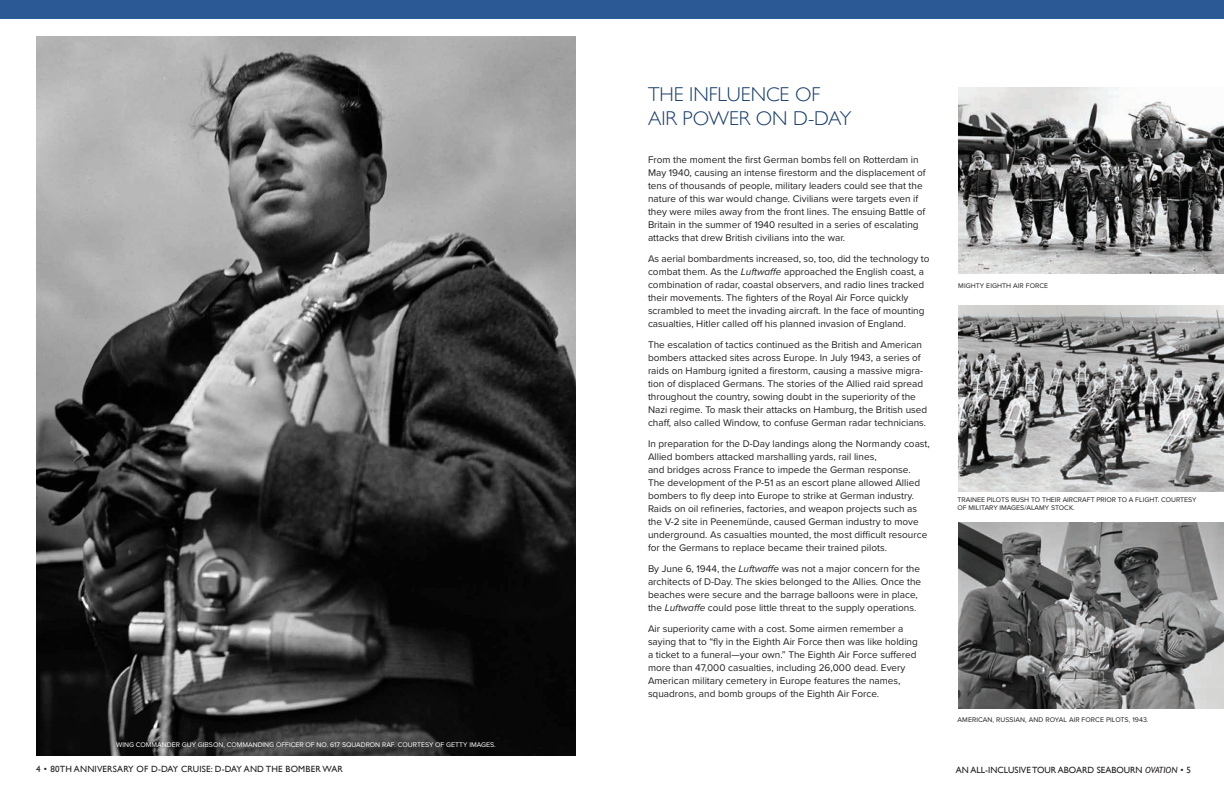
<style>
.page{position:relative;width:1224px;height:792px;background:#fff}
.page>*{position:absolute;margin:0;border:0;box-sizing:border-box;transform-origin:0 0}
.t1{font:300 20px/24px "Gill Sans";color:#163c6d}
.t2{font:10px/13px "Proxima Nova";color:#231f20}
.t3{font:9px "Gill Sans";letter-spacing:.02em;color:#231f20}
.t4{font:9px "Gill Sans";color:#231f20}
.t5{font:7px/8.5px "Proxima Nova";color:#231f20}
.t6{font:7px "Proxima Nova";color:#fff}
.s1{font-style:italic}
</style>
<div class="page">
<img style="left:958px;top:523px;width:266px;height:186px">
<img style="left:36px;top:36px;width:540px;height:720px">
<img style="left:958px;top:88px;width:266px;height:186px">
<img style="left:958px;top:305px;width:266px;height:186px">
<div style="left:0;top:0;width:1224px;height:18px;background:#2a5995"></div>
<h1 class="t1" style="left:648px;top:82px;width:205px">THE INFLUENCE OF<br>AIR POWER ON D-DAY</h1>
<p class="t2" style="left:648px;top:153px;width:279px">From the moment the first German bombs fell on Rotterdam in May 1940, causing an intense firestorm and the displacement of tens of thousands of people, military leaders could see that the nature of this war would change. Civilians were targets even if they were miles away from the front lines. The ensuing Battle of Britain in the summer of 1940 resulted in a series of escalating attacks that drew British civilians into the war.</p>
<p class="t2" style="left:648px;top:252px;width:283px">As aerial bombardments increased, so, too, did the technology to combat them. As the <span class="s1">Luftwaffe</span> approached the English coast, a combination of radar, coastal observers, and radio lines tracked their movements. The fighters of the Royal Air Force quickly scrambled to meet the invading aircraft. In the face of mounting casualties, Hitler called off his planned invasion of England.</p>
<p class="t2" style="left:648px;top:338px;width:281px">The escalation of tactics continued as the British and American bombers attacked sites across Europe. In July 1943, a series of raids on Hamburg ignited a firestorm, causing a massive migra&shy;tion of displaced Germans. The stories of the Allied raid spread throughout the country, sowing doubt in the superiority of the Nazi regime. To mask their attacks on Hamburg, the British used chaff, also called Window, to confuse German radar technicians.</p>
<p class="t2" style="left:648px;top:437px;width:283px">In preparation for the D-Day landings along the Normandy coast, Allied bombers attacked marshalling yards, rail lines,<br>and bridges across France to impede the German response.<br>The development of the P-51 as an escort plane allowed Allied bombers to fly deep into Europe to strike at German industry.<br>Raids on oil refineries, factories, and weapon projects such as the V-2 site in Peenemünde, caused German industry to move underground. As casualties mounted, the most difficult resource for the Germans to replace became their trained pilots.</p>
<p class="t2" style="left:648px;top:562px;width:275px">By June 6, 1944, the <span class="s1">Luftwaffe</span> was not a major concern for the architects of D-Day. The skies belonged to the Allies. Once the beaches were secure and the barrage balloons were in place, the <span class="s1">Luftwaffe</span> could pose little threat to the supply operations.</p>
<p class="t2" style="left:648px;top:622px;width:271px">Air superiority came with a cost. Some airmen remember a saying that to “fly in the Eighth Air Force then was like holding a ticket to a funeral—your own.” The Eighth Air Force suffered more than 47,000 casualties, including 26,000 dead. Every American military cemetery in Europe features the names, squadrons, and bomb groups of the Eighth Air Force.</p>
<p class="t5" style="left:958px;top:281px;width:91px">MIGHTY EIGHTH AIR FORCE</p>
<p class="t5" style="left:958px;top:495px;width:241px">TRAINEE PILOTS RUSH TO THEIR AIRCRAFT PRIOR TO A FLIGHT. COURTESY<br>OF MILITARY IMAGES/ALAMY STOCK.</p>
<p class="t5" style="left:958px;top:715px;width:192px">AMERICAN, RUSSIAN, AND ROYAL AIR FORCE PILOTS, 1943.</p>
<p class="t6" style="left:116px;top:739px;width:381px">WING COMMANDER GUY GIBSON, COMMANDING OFFICER OF NO. 617 SQUADRON RAF. COURTESY OF GETTY IMAGES.</p>
<p class="t3" style="left:36px;top:764px;width:309px">4 • 80TH ANNIVERSARY OF D-DAY CRUISE: D-DAY AND THE BOMBER WAR</p>
<p class="t4" style="left:956px;top:765px;width:237px">AN ALL-INCLUSIVE TOUR ABOARD SEABOURN <span class="s1">OVATION</span> • 5</p>
</div>
